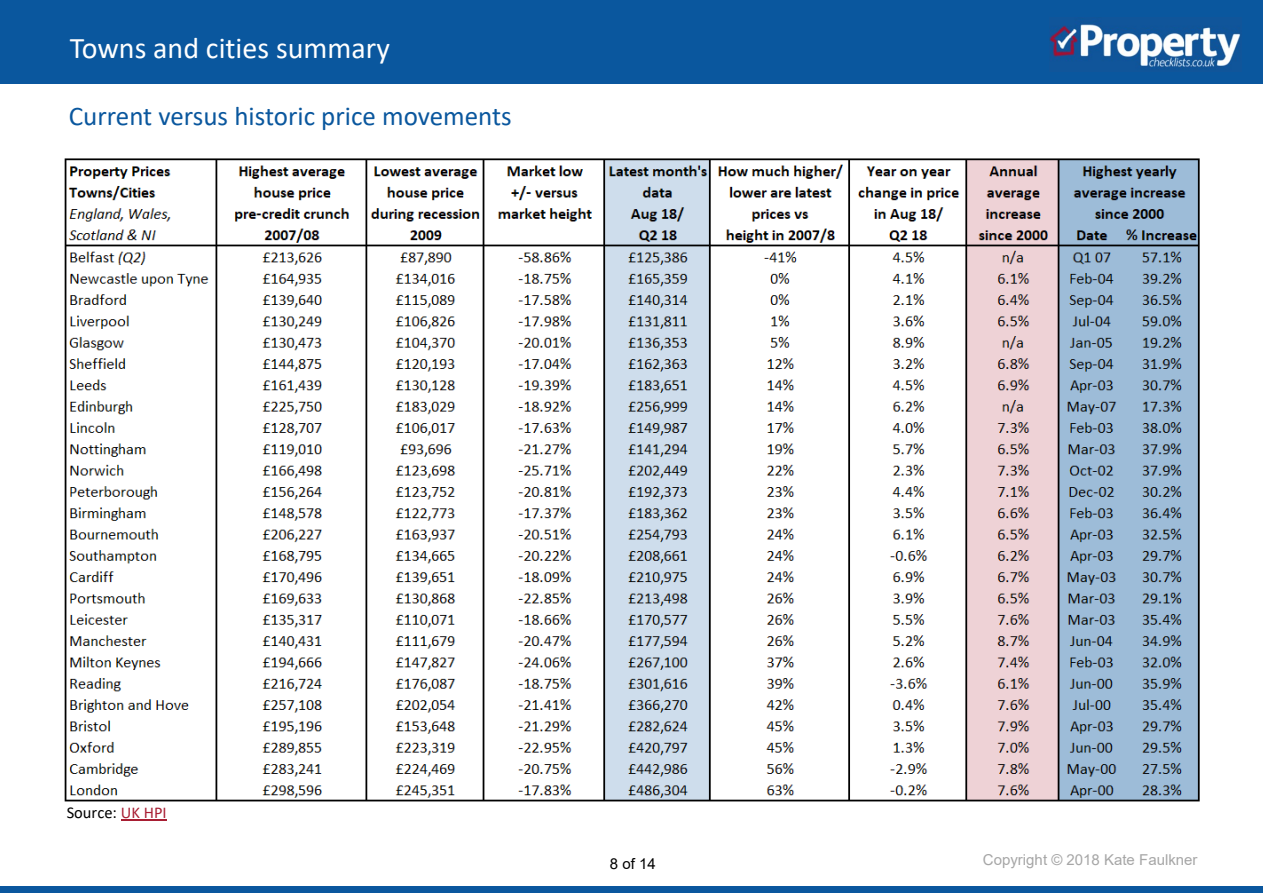
<style>
.page{position:relative;width:1263px;height:893px;background:#fff}
.page>*{position:absolute;margin:0;border:0;box-sizing:border-box;transform-origin:0 0}
.t1{font:30px "Calibri";color:#fff}
.t2{font:27px "Calibri";color:#0a579e}
.t3{font:16.5px "Calibri";color:#000}
.t4{font:15px "Arial";color:#a6a6a6}
.t5{font:15px "Arial";color:#000}
.s1{color:#a81e33}
</style>
<div class="page">
<div style="left:0;top:0;width:1263px;height:83px;background:#0a579e"></div>
<img style="left:1049px;top:21px;width:192px;height:49px">
<div style="left:0;top:886px;width:1263px;height:7px;background:#0a579e"></div>
<hr style="left:121px;top:820px;width:46px;height:1px;background:#a81e33">
<img style="left:64px;top:158px;width:1136px;height:644px">
<p class="t1" style="left:70px;top:36px;width:322px">Towns and cities summary</p>
<p class="t2" style="left:69px;top:104px;width:444px">Current versus historic price movements</p>
<p class="t3" style="left:67px;top:806px;width:101px">Source: <span class="s1">UK HPI</span></p>
<p class="t5" style="left:610px;top:858px;width:47px">8 of 14</p>
<p class="t4" style="left:983px;top:854px;width:216px">Copyright © 2018 Kate Faulkner</p>
</div>
